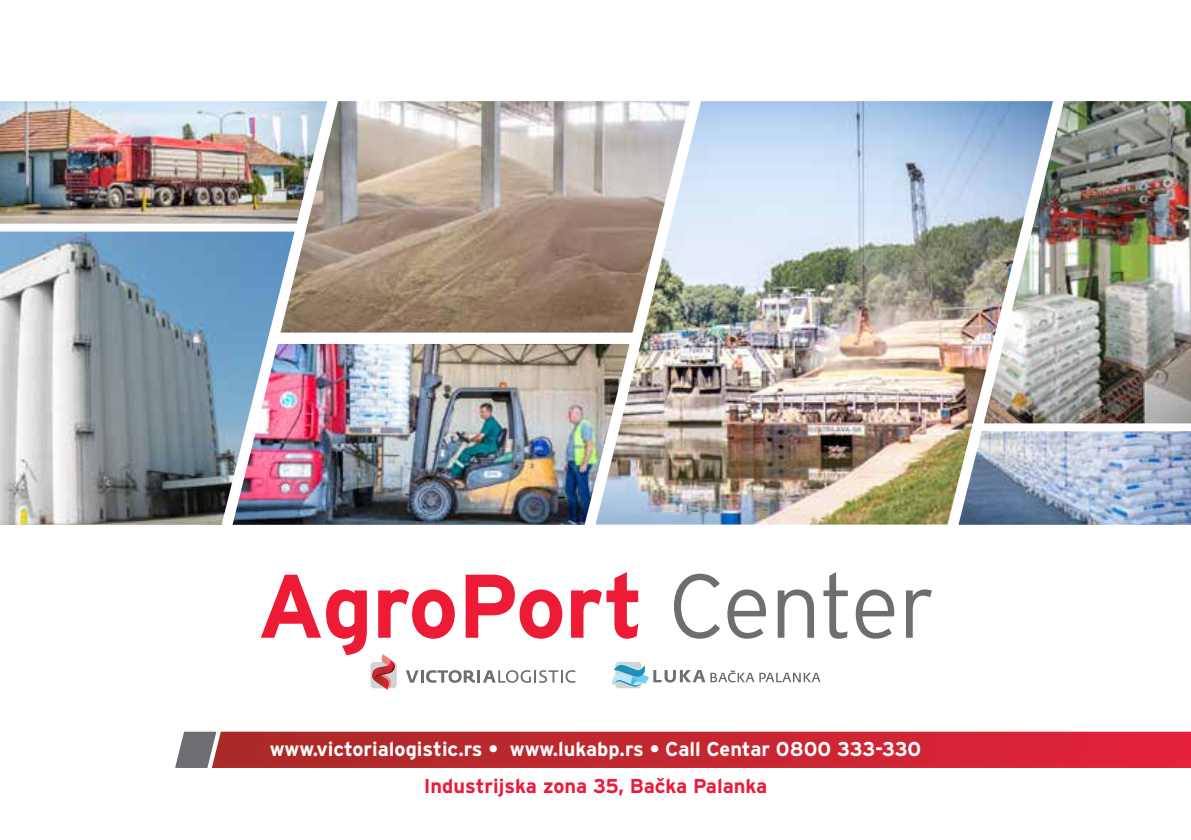
<style>
.page{position:relative;width:1191px;height:840px;background:#fff}
.page>*{position:absolute;margin:0;border:0;box-sizing:border-box;transform-origin:0 0}
.t1{font:700 90px "Interstate Yu";letter-spacing:-.01em;color:#ed1b35}
.t2{font:700 20px "Interstate Yu";color:#fff}
.t3{font:700 20px "Interstate Yu";color:#ed1a3b}
.s1{font-weight:300;color:#6d6e71}
</style>
<div class="page">
<img style="left:0;top:101px;width:280px;height:122px">
<img style="left:280px;top:101px;width:315px;height:231px">
<img style="left:595px;top:101px;width:458px;height:423px">
<img style="left:983px;top:101px;width:208px;height:322px">
<svg style="left:406px;top:670px;width:169px;height:12px"></svg>
<div style="left:370px;top:661px;width:27px;height:27px;background:#d1d3d4;border-radius:4px"></div>
<svg style="left:371px;top:654px;width:24px;height:35px"></svg>
<svg style="left:615px;top:661px;width:26px;height:27px"></svg>
<svg style="left:612px;top:662px;width:208px;height:25px"></svg>
<img style="left:295px;top:344px;width:334px;height:180px">
<img style="left:958px;top:431px;width:233px;height:93px">
<img style="left:0;top:231px;width:295px;height:293px">
<svg style="left:175px;top:731px;width:1016px;height:36px;background:#c42e38"></svg>
<h1 class="t1" style="left:257px;top:555px;width:679px">AgroPort <span class="s1">Center</span></h1>
<p class="t2" style="left:270px;top:737px;width:653px">www.victorialogistic.rs • www.lukabp.rs • Call Centar 0800 333-330</p>
<p class="t3" style="left:424px;top:774px;width:345px">Industrijska zona 35, Bačka Palanka</p>
</div>
